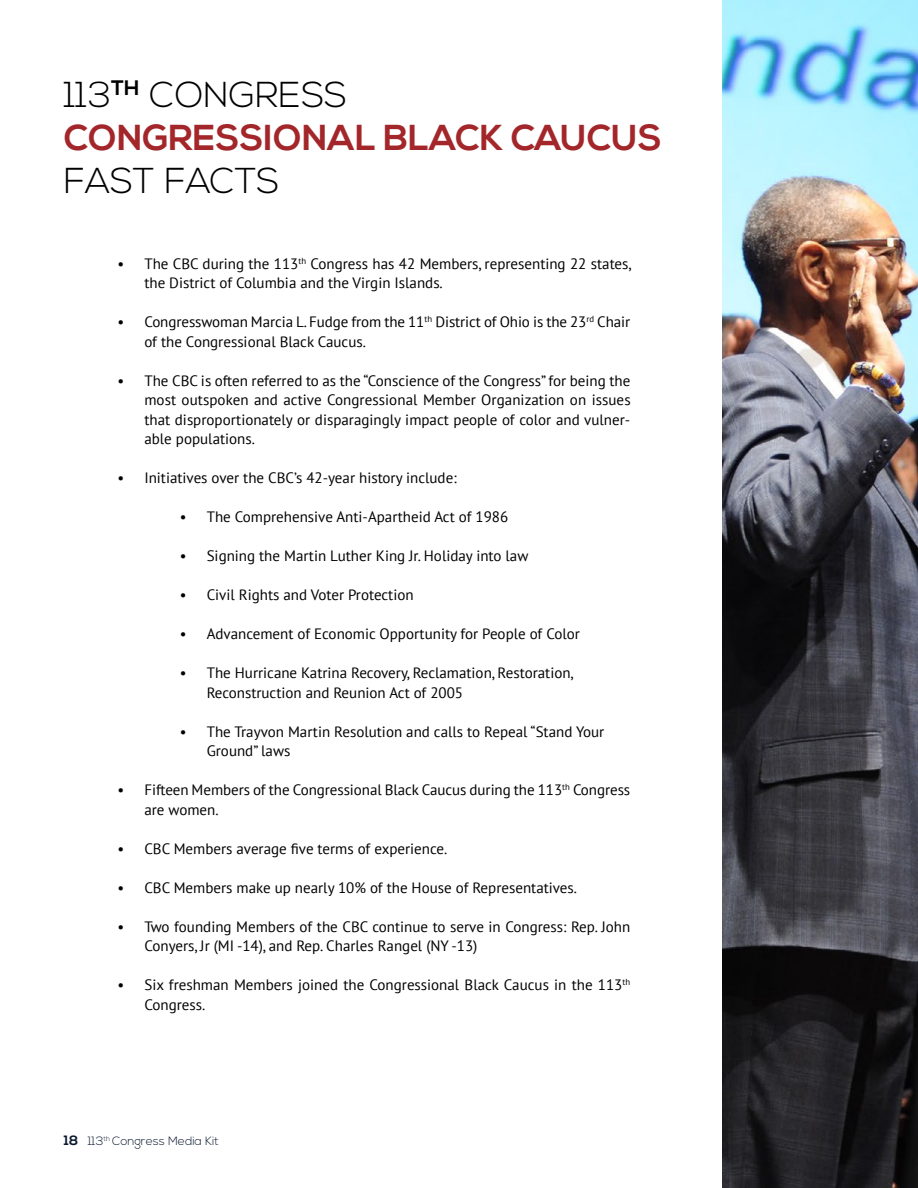
<style>
.page{position:relative;width:918px;height:1188px;background:#fff}
.page>*{position:absolute;margin:0;border:0;box-sizing:border-box;transform-origin:0 0}
.t1{font:700 36px/43.2px "Nexa";color:#a3262a}
.t2{font:300 36px "Nexa";color:#000}
.t3{font:15px/19.5px "PT Sans";color:#000}
.t4{font:300 12px "Nexa";color:#0b1930}
.s1{font-weight:300;color:#000}
.s2{font-weight:700;font-size:13.5px}
</style>
<div class="page">
<img style="left:723px;top:0;width:195px;height:1188px">
<h1 class="t1" style="left:64px;top:74px;width:600px"><span class="s1">113</span><sup>TH</sup> <span class="s1">CONGRESS<br></span>CONGRESSIONAL BLACK CAUCUS</h1>
<h1 class="t2" style="left:64px;top:160px;width:217px">FAST FACTS</h1>
<p class="t3" style="left:144px;top:253px;width:489px;text-indent:-27px">• The CBC during the 113<sup>th</sup> Congress has 42 Members, representing 22 states, the District of Columbia and the Virgin Islands.</p>
<p class="t3" style="left:144px;top:312px;width:487px;text-indent:-27px">• Congresswoman Marcia L. Fudge from the 11<sup>th</sup> District of Ohio is the 23<sup>rd</sup> Chair of the Congressional Black Caucus.</p>
<p class="t3" style="left:144px;top:370px;width:488px;text-align:justify;text-indent:-27px">• The CBC is often referred to as the “Conscience of the Congress” for being the most outspoken and active Congressional Member Organization on issues that disproportionately or disparagingly impact people of color and vulner&shy;able populations.</p>
<p class="t3" style="left:117px;top:468px;width:341px">• Initiatives over the CBC’s 42-year history include:</p>
<p class="t3" style="left:180px;top:507px;width:330px">• The Comprehensive Anti-Apartheid Act of 1986</p>
<p class="t3" style="left:180px;top:546px;width:350px">• Signing the Martin Luther King Jr. Holiday into law</p>
<p class="t3" style="left:180px;top:585px;width:235px">• Civil Rights and Voter Protection</p>
<p class="t3" style="left:180px;top:624px;width:402px">• Advancement of Economic Opportunity for People of Color</p>
<p class="t3" style="left:207px;top:663px;width:368px;text-indent:-27px">• The Hurricane Katrina Recovery, Reclamation, Restoration,<br>Reconstruction and Reunion Act of 2005</p>
<p class="t3" style="left:207px;top:721px;width:399px;text-indent:-27px">• The Trayvon Martin Resolution and calls to Repeal “Stand Your<br>Ground” laws</p>
<p class="t3" style="left:144px;top:780px;width:487px;text-indent:-27px">• Fifteen Members of the Congressional Black Caucus during the 113<sup>th</sup> Congress are women.</p>
<p class="t3" style="left:117px;top:838px;width:331px">• CBC Members average five terms of experience.</p>
<p class="t3" style="left:117px;top:877px;width:461px">• CBC Members make up nearly 10% of the House of Representatives.</p>
<p class="t3" style="left:144px;top:916px;width:487px;text-indent:-27px">• Two founding Members of the CBC continue to serve in Congress: Rep. John<br>Conyers, Jr (MI -14), and Rep. Charles Rangel (NY -13)</p>
<p class="t3" style="left:144px;top:975px;width:487px;text-indent:-27px">• Six freshman Members joined the Congressional Black Caucus in the 113<sup>th<br></sup>Congress.</p>
<p class="t4" style="left:64px;top:1134px;width:157px"><span class="s2">18</span> 113<sup>TH</sup> CONGRESS MEDIA KIT</p>
</div>
